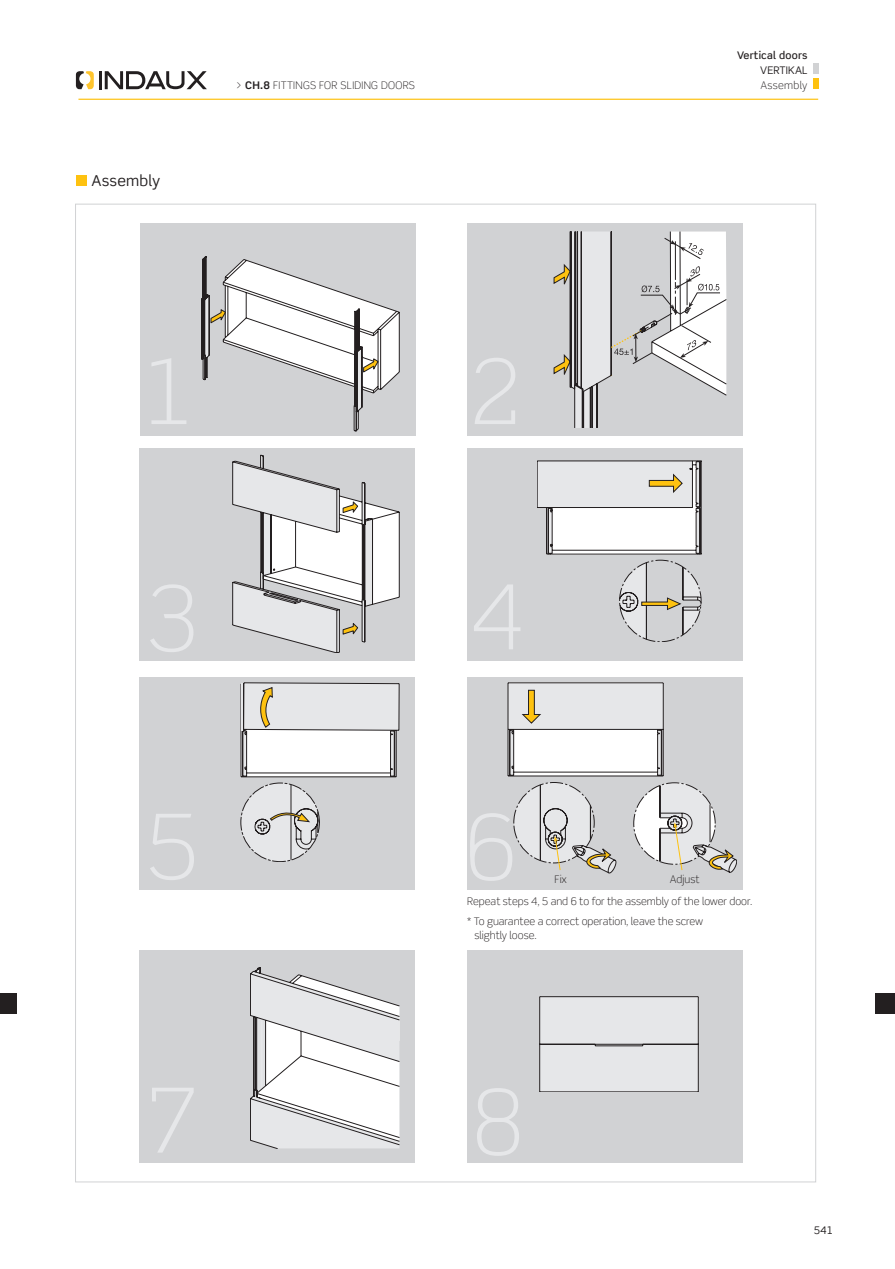
<style>
.page{position:relative;width:895px;height:1269px;background:#fff}
.page>*{position:absolute;margin:0;border:0;box-sizing:border-box;transform-origin:0 0}
.ind__PAGINA_CURSIVA{font:300 90px "Scene Pro";color:#e6e7e9}
.TITULU_2{font:15px "Scene Pro";letter-spacing:.01em;color:#231f20}
.notas{font:300 10.5px/13.5px "Scene Pro";color:#231f20}
.notas-2{font:300 10.5px "Scene Pro";letter-spacing:.03em;color:#231f20}
.cab__TITULU_Ø{font:500 10.5px "Scene Pro";letter-spacing:.02em;color:#231f20}
.cab__TITULU_1{font:10.5px "Scene Pro";letter-spacing:.01em;color:#231f20}
.descripción{font:300 10.5px "Scene Pro";color:#231f20}
.cab__TITULU_2{font:300 10.5px "Scene Pro";letter-spacing:.03em;color:#231f20}
.s1{font-weight:700}
</style>
<div class="page">
<div style="left:813px;top:63px;width:5px;height:11px;background:#d1d2d4"></div>
<div style="left:813px;top:78px;width:5px;height:10px;background:#fec210"></div>
<hr style="left:78px;top:99px;width:740px;height:1px;background:#fec210">
<svg style="left:76px;top:71px;width:18px;height:18px"></svg>
<hr style="left:99px;top:71px;width:3px;height:18px;background:#231f20">
<svg style="left:105px;top:71px;width:102px;height:18px"></svg>
<div style="left:76px;top:175px;width:11px;height:11px;background:#fec210"></div>
<div style="left:140px;top:223px;width:275px;height:212px;background:#d1d2d4"></div>
<svg style="left:202px;top:257px;width:197px;height:174px"></svg>
<div style="left:140px;top:448px;width:275px;height:213px;background:#d1d2d4"></div>
<div style="left:467px;top:448px;width:275px;height:213px;background:#d1d2d4"></div>
<div style="left:467px;top:223px;width:275px;height:212px;background:#d1d2d4"></div>
<svg style="left:554px;top:231px;width:172px;height:197px"></svg>
<div style="left:140px;top:677px;width:275px;height:213px;background:#d1d2d4"></div>
<div style="left:467px;top:677px;width:275px;height:213px;background:#d1d2d4"></div>
<div style="left:140px;top:950px;width:275px;height:212px;background:#d1d2d4"></div>
<div style="left:467px;top:950px;width:275px;height:212px;background:#d1d2d4"></div>
<svg style="left:250px;top:967px;width:149px;height:181px;background:#e1e1e2"></svg>
<svg style="left:537px;top:460px;width:165px;height:94px;background:#dedddd"></svg>
<svg style="left:619px;top:562px;width:83px;height:77px"></svg>
<svg style="left:241px;top:682px;width:158px;height:179px"></svg>
<hr style="left:241px;top:683px;width:1px;height:48px;background:#e6e7e9">
<svg style="left:508px;top:682px;width:229px;height:191px"></svg>
<svg style="left:232px;top:455px;width:167px;height:197px"></svg>
<svg style="left:540px;top:997px;width:5px;height:46px"></svg>
<div style="left:545px;top:996px;width:6px;height:48px;background:#e6e7e9"></div>
<div style="left:551px;top:996px;width:5px;height:48px;background:#e6e7e9"></div>
<div style="left:556px;top:996px;width:6px;height:48px;background:#e6e7e9"></div>
<div style="left:562px;top:996px;width:6px;height:48px;background:#e6e7e9"></div>
<div style="left:568px;top:996px;width:5px;height:48px;background:#e6e7e9"></div>
<div style="left:573px;top:996px;width:6px;height:48px;background:#e6e7e9"></div>
<div style="left:579px;top:996px;width:6px;height:48px;background:#e6e7e9"></div>
<div style="left:585px;top:996px;width:5px;height:48px;background:#e6e7e9"></div>
<div style="left:590px;top:996px;width:6px;height:48px;background:#e6e7e9"></div>
<div style="left:596px;top:996px;width:6px;height:48px;background:#e6e7e9"></div>
<div style="left:602px;top:996px;width:5px;height:48px;background:#e6e7e9"></div>
<div style="left:607px;top:996px;width:6px;height:48px;background:#e6e7e9"></div>
<div style="left:613px;top:996px;width:6px;height:48px;background:#e6e7e9"></div>
<div style="left:619px;top:996px;width:5px;height:48px;background:#e6e7e9"></div>
<div style="left:624px;top:996px;width:6px;height:48px;background:#e6e7e9"></div>
<div style="left:630px;top:996px;width:6px;height:48px;background:#e6e7e9"></div>
<div style="left:636px;top:996px;width:5px;height:48px;background:#e6e7e9"></div>
<div style="left:641px;top:996px;width:6px;height:48px;background:#e6e7e9"></div>
<div style="left:647px;top:996px;width:6px;height:48px;background:#e6e7e9"></div>
<div style="left:653px;top:996px;width:5px;height:48px;background:#e6e7e9"></div>
<div style="left:658px;top:996px;width:6px;height:48px;background:#e6e7e9"></div>
<div style="left:664px;top:996px;width:6px;height:48px;background:#e6e7e9"></div>
<div style="left:670px;top:996px;width:6px;height:48px;background:#e6e7e9"></div>
<div style="left:676px;top:996px;width:5px;height:48px;background:#e6e7e9"></div>
<div style="left:681px;top:996px;width:6px;height:48px;background:#e6e7e9"></div>
<div style="left:687px;top:996px;width:6px;height:48px;background:#e6e7e9"></div>
<div style="left:693px;top:996px;width:5px;height:48px;background:#e6e7e9"></div>
<svg style="left:540px;top:1044px;width:5px;height:47px"></svg>
<div style="left:545px;top:1044px;width:6px;height:47px;background:#e6e7e9"></div>
<div style="left:551px;top:1044px;width:5px;height:47px;background:#e6e7e9"></div>
<div style="left:556px;top:1044px;width:6px;height:47px;background:#e6e7e9"></div>
<div style="left:562px;top:1044px;width:6px;height:47px;background:#e6e7e9"></div>
<div style="left:568px;top:1044px;width:5px;height:47px;background:#e6e7e9"></div>
<div style="left:573px;top:1044px;width:6px;height:47px;background:#e6e7e9"></div>
<div style="left:579px;top:1044px;width:6px;height:47px;background:#e6e7e9"></div>
<div style="left:585px;top:1044px;width:5px;height:47px;background:#e6e7e9"></div>
<div style="left:590px;top:1044px;width:6px;height:47px;background:#e6e7e9"></div>
<div style="left:596px;top:1044px;width:6px;height:47px;background:#e6e7e9"></div>
<div style="left:602px;top:1044px;width:5px;height:47px;background:#e6e7e9"></div>
<div style="left:607px;top:1044px;width:6px;height:47px;background:#e6e7e9"></div>
<div style="left:613px;top:1044px;width:6px;height:47px;background:#e6e7e9"></div>
<div style="left:619px;top:1044px;width:5px;height:47px;background:#e6e7e9"></div>
<div style="left:624px;top:1044px;width:6px;height:47px;background:#e6e7e9"></div>
<div style="left:630px;top:1044px;width:6px;height:47px;background:#e6e7e9"></div>
<div style="left:636px;top:1044px;width:5px;height:47px;background:#e6e7e9"></div>
<div style="left:641px;top:1044px;width:6px;height:47px;background:#e6e7e9"></div>
<div style="left:647px;top:1044px;width:6px;height:47px;background:#e6e7e9"></div>
<div style="left:653px;top:1044px;width:5px;height:47px;background:#e6e7e9"></div>
<div style="left:658px;top:1044px;width:6px;height:47px;background:#e6e7e9"></div>
<div style="left:664px;top:1044px;width:6px;height:47px;background:#e6e7e9"></div>
<div style="left:670px;top:1044px;width:5px;height:47px;background:#e6e7e9"></div>
<div style="left:675px;top:1044px;width:6px;height:47px;background:#e6e7e9"></div>
<div style="left:681px;top:1044px;width:6px;height:47px;background:#e6e7e9"></div>
<div style="left:687px;top:1044px;width:6px;height:47px;background:#e6e7e9"></div>
<div style="left:693px;top:1044px;width:5px;height:47px;background:#e6e7e9"></div>
<hr style="left:595px;top:1043px;width:48px;height:1px;background:#231f20">
<hr style="left:595px;top:1045px;width:48px;height:1px;background:#231f20">
<svg style="left:595px;top:1044px;width:48px;height:1px"></svg>
<hr style="left:539px;top:1091px;width:159px;height:1px;background:#231f20">
<hr style="left:539px;top:1044px;width:1px;height:47px;background:#231f20">
<hr style="left:698px;top:1044px;width:1px;height:47px;background:#231f20">
<hr style="left:643px;top:1043px;width:55px;height:1px;background:#231f20">
<hr style="left:539px;top:1043px;width:56px;height:1px;background:#231f20">
<hr style="left:539px;top:996px;width:159px;height:1px;background:#231f20">
<hr style="left:539px;top:996px;width:1px;height:48px;background:#231f20">
<hr style="left:698px;top:996px;width:1px;height:48px;background:#231f20">
<div style="left:875px;top:992px;width:20px;height:21px;background:#231f20"></div>
<div style="left:0;top:992px;width:17px;height:21px;background:#231f20"></div>
<p class="cab__TITULU_Ø" style="left:737px;top:49px;width:72px">Vertical doors</p>
<p class="TITULU_2" style="left:91px;top:171px;width:70px">Assembly</p>
<p class="notas-2" style="left:236px;top:78px;width:181px">&gt; <span class="s1">CH.8</span> FITTINGS FOR SLIDING DOORS</p>
<p class="cab__TITULU_1" style="left:760px;top:64px;width:49px">VERTIKAL</p>
<p class="cab__TITULU_2" style="left:760px;top:78px;width:49px">Assembly</p>
<p class="ind__PAGINA_CURSIVA" style="left:142px;top:337px;width:55px">1</p>
<p class="ind__PAGINA_CURSIVA" style="left:469px;top:337px;width:55px">2</p>
<p class="ind__PAGINA_CURSIVA" style="left:145px;top:564px;width:55px">3</p>
<p class="ind__PAGINA_CURSIVA" style="left:470px;top:562px;width:55px">4</p>
<p class="ind__PAGINA_CURSIVA" style="left:147px;top:791px;width:55px">5</p>
<p class="ind__PAGINA_CURSIVA" style="left:464px;top:792px;width:55px">6</p>
<p class="descripción" style="left:554px;top:873px;width:14px">Fix</p>
<p class="descripción" style="left:670px;top:873px;width:31px">Adjust</p>
<p class="notas" style="left:467px;top:894px;width:287px">Repeat steps 4, 5 and 6 to for the assembly of the lower door.</p>
<p class="notas" style="left:474px;top:914px;width:230px;text-indent:-7px">* To guarantee a correct operation, leave the screw slightly loose.</p>
<p class="ind__PAGINA_CURSIVA" style="left:145px;top:1065px;width:55px">7</p>
<p class="ind__PAGINA_CURSIVA" style="left:471px;top:1067px;width:55px">8</p>
<p class="cab__TITULU_1" style="left:814px;top:1223px;width:21px">541</p>
</div>
